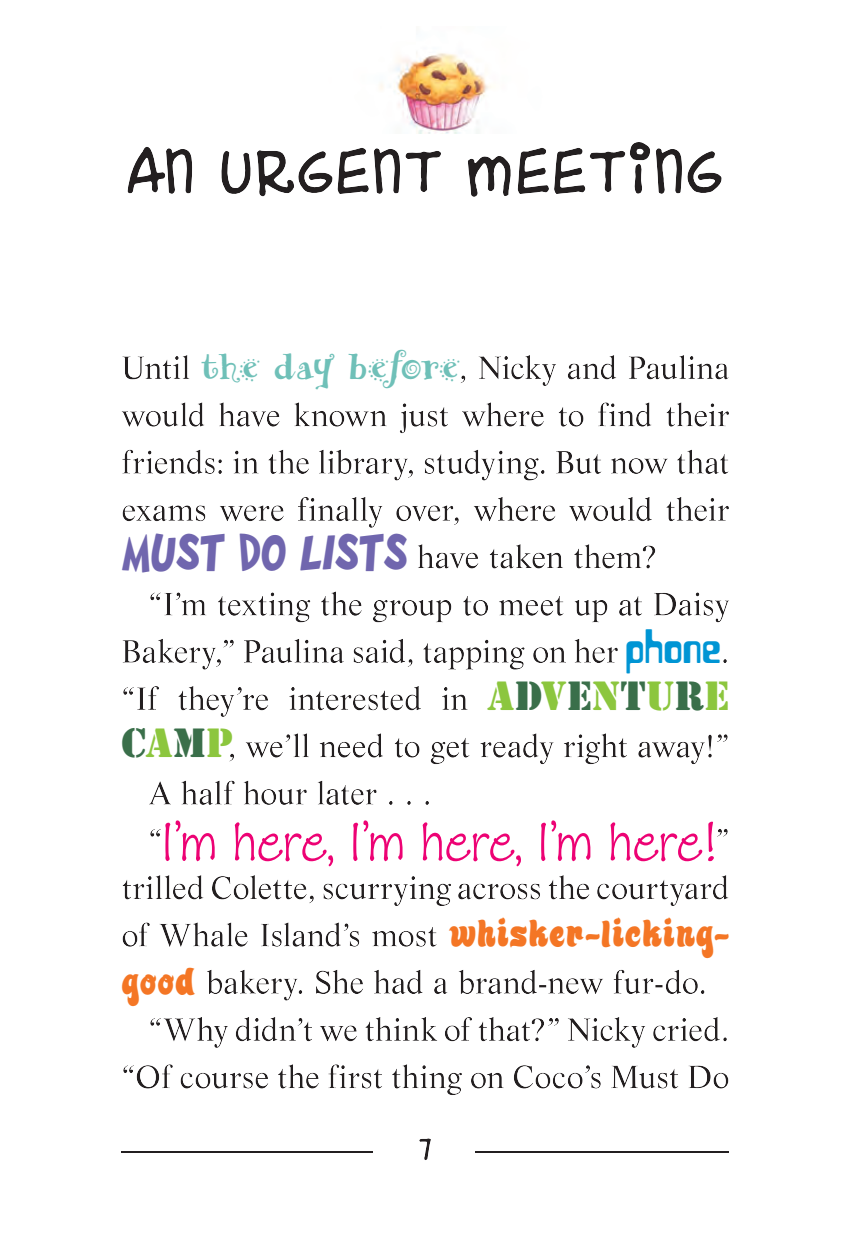
<style>
.page{position:relative;width:851px;height:1236px;background:#fff}
.page>*{position:absolute;margin:0;border:0;box-sizing:border-box;transform-origin:0 0}
.t1{font:56.25px "Zipty Do";color:#ed0274}
.t2{font:49.5px "Jumping Bean";color:#7066ae}
.t3{font:45px "Fink Brush";letter-spacing:.01em;color:#f47625}
.t4{font:45px "HOUSE3009 Outerspace Alpha";letter-spacing:.01em;color:#0095d4}
.t5{font:42.75px "Remedy Double";letter-spacing:-.015em;color:#6fc0b8}
.t6{font:42.75px "Stencil";color:#8cc63e}
.t7{font:42.75px "Stencil";color:#3a6f4a}
.s1{color:#8cc63e}
.s2{color:#3a6f4a}
</style>
<div class="page">
<img style="left:379px;top:52px;width:113px;height:82px">
<svg style="left:419px;top:1138px;width:12px;height:22px"></svg>
<hr style="left:121px;top:1151px;width:252px;height:1px;background:#231f20">
<hr style="left:475px;top:1151px;width:254px;height:1px;background:#231f20">
<svg style="left:122px;top:355px;width:67px;height:24px"></svg>
<svg style="left:460px;top:375px;width:5px;height:8px"></svg>
<svg style="left:478px;top:355px;width:78px;height:31px"></svg>
<svg style="left:568px;top:355px;width:48px;height:24px"></svg>
<svg style="left:629px;top:355px;width:99px;height:24px"></svg>
<svg style="left:122px;top:402px;width:82px;height:24px"></svg>
<svg style="left:219px;top:402px;width:61px;height:24px"></svg>
<svg style="left:294px;top:402px;width:93px;height:24px"></svg>
<svg style="left:400px;top:403px;width:48px;height:30px"></svg>
<svg style="left:462px;top:402px;width:82px;height:24px"></svg>
<svg style="left:558px;top:407px;width:25px;height:19px"></svg>
<svg style="left:598px;top:402px;width:53px;height:24px"></svg>
<svg style="left:666px;top:402px;width:63px;height:24px"></svg>
<svg style="left:122px;top:449px;width:100px;height:25px"></svg>
<svg style="left:233px;top:450px;width:25px;height:23px"></svg>
<svg style="left:268px;top:449px;width:41px;height:25px"></svg>
<svg style="left:319px;top:449px;width:94px;height:31px"></svg>
<svg style="left:424px;top:449px;width:120px;height:31px"></svg>
<svg style="left:556px;top:451px;width:45px;height:23px"></svg>
<svg style="left:611px;top:458px;width:56px;height:16px"></svg>
<svg style="left:677px;top:449px;width:51px;height:25px"></svg>
<svg style="left:123px;top:505px;width:82px;height:16px"></svg>
<svg style="left:220px;top:505px;width:64px;height:16px"></svg>
<svg style="left:298px;top:497px;width:84px;height:31px"></svg>
<svg style="left:396px;top:505px;width:63px;height:20px"></svg>
<svg style="left:473px;top:497px;width:82px;height:24px"></svg>
<svg style="left:569px;top:497px;width:82px;height:24px"></svg>
<svg style="left:666px;top:497px;width:63px;height:24px"></svg>
<svg style="left:418px;top:544px;width:60px;height:24px"></svg>
<svg style="left:489px;top:544px;width:74px;height:24px"></svg>
<svg style="left:574px;top:544px;width:81px;height:24px"></svg>
<svg style="left:150px;top:592px;width:56px;height:23px"></svg>
<svg style="left:218px;top:592px;width:92px;height:30px"></svg>
<svg style="left:321px;top:591px;width:41px;height:24px"></svg>
<svg style="left:373px;top:600px;width:78px;height:22px"></svg>
<svg style="left:463px;top:596px;width:25px;height:19px"></svg>
<svg style="left:499px;top:596px;width:64px;height:19px"></svg>
<svg style="left:574px;top:600px;width:33px;height:22px"></svg>
<svg style="left:619px;top:596px;width:23px;height:19px"></svg>
<svg style="left:654px;top:592px;width:75px;height:30px"></svg>
<svg style="left:123px;top:639px;width:111px;height:30px"></svg>
<svg style="left:244px;top:639px;width:100px;height:24px"></svg>
<svg style="left:353px;top:639px;width:59px;height:28px"></svg>
<svg style="left:423px;top:639px;width:101px;height:30px"></svg>
<svg style="left:533px;top:647px;width:33px;height:16px"></svg>
<svg style="left:574px;top:639px;width:44px;height:24px"></svg>
<svg style="left:123px;top:686px;width:36px;height:24px"></svg>
<svg style="left:178px;top:686px;width:90px;height:31px"></svg>
<svg style="left:289px;top:686px;width:132px;height:24px"></svg>
<svg style="left:442px;top:687px;width:25px;height:23px"></svg>
<svg style="left:230px;top:753px;width:4px;height:8px"></svg>
<svg style="left:245px;top:733px;width:64px;height:24px"></svg>
<svg style="left:319px;top:733px;width:64px;height:24px"></svg>
<svg style="left:394px;top:738px;width:25px;height:19px"></svg>
<svg style="left:430px;top:738px;width:39px;height:26px"></svg>
<svg style="left:480px;top:733px;width:73px;height:31px"></svg>
<svg style="left:564px;top:733px;width:63px;height:31px"></svg>
<svg style="left:638px;top:734px;width:73px;height:30px"></svg>
<svg style="left:717px;top:734px;width:10px;height:8px"></svg>
<svg style="left:149px;top:781px;width:22px;height:23px"></svg>
<svg style="left:181px;top:780px;width:54px;height:24px"></svg>
<svg style="left:243px;top:780px;width:64px;height:24px"></svg>
<svg style="left:317px;top:780px;width:59px;height:24px"></svg>
<svg style="left:150px;top:829px;width:11px;height:7px"></svg>
<svg style="left:718px;top:829px;width:9px;height:7px"></svg>
<svg style="left:123px;top:875px;width:80px;height:24px"></svg>
<svg style="left:212px;top:875px;width:102px;height:28px"></svg>
<svg style="left:323px;top:876px;width:128px;height:30px"></svg>
<svg style="left:458px;top:883px;width:82px;height:16px"></svg>
<svg style="left:548px;top:875px;width:41px;height:24px"></svg>
<svg style="left:597px;top:875px;width:131px;height:31px"></svg>
<svg style="left:122px;top:922px;width:28px;height:24px"></svg>
<svg style="left:159px;top:922px;width:89px;height:24px"></svg>
<svg style="left:261px;top:922px;width:98px;height:24px"></svg>
<svg style="left:372px;top:927px;width:65px;height:19px"></svg>
<svg style="left:207px;top:970px;width:95px;height:30px"></svg>
<svg style="left:316px;top:970px;width:47px;height:23px"></svg>
<svg style="left:374px;top:969px;width:48px;height:24px"></svg>
<svg style="left:434px;top:978px;width:13px;height:15px"></svg>
<svg style="left:458px;top:969px;width:145px;height:24px"></svg>
<svg style="left:613px;top:969px;width:91px;height:24px"></svg>
<svg style="left:150px;top:1017px;width:78px;height:30px"></svg>
<svg style="left:236px;top:1017px;width:76px;height:24px"></svg>
<svg style="left:320px;top:1025px;width:37px;height:16px"></svg>
<svg style="left:365px;top:1017px;width:72px;height:24px"></svg>
<svg style="left:445px;top:1017px;width:27px;height:24px"></svg>
<svg style="left:478px;top:1017px;width:81px;height:24px"></svg>
<svg style="left:568px;top:1017px;width:77px;height:30px"></svg>
<svg style="left:653px;top:1017px;width:73px;height:24px"></svg>
<svg style="left:123px;top:1064px;width:50px;height:24px"></svg>
<svg style="left:180px;top:1072px;width:88px;height:16px"></svg>
<svg style="left:278px;top:1064px;width:41px;height:24px"></svg>
<svg style="left:328px;top:1064px;width:54px;height:24px"></svg>
<svg style="left:392px;top:1064px;width:70px;height:31px"></svg>
<svg style="left:471px;top:1072px;width:33px;height:16px"></svg>
<svg style="left:514px;top:1065px;width:86px;height:23px"></svg>
<svg style="left:611px;top:1065px;width:67px;height:23px"></svg>
<svg style="left:688px;top:1065px;width:40px;height:23px"></svg>
<svg style="left:127px;top:146px;width:65px;height:48px"></svg>
<svg style="left:221px;top:148px;width:220px;height:48px"></svg>
<svg style="left:468px;top:142px;width:254px;height:55px"></svg>
<p class="t5" style="left:201px;top:353px;width:261px">the day before</p>
<p class="t2" style="left:122px;top:522px;width:287px">MUST DO LISTS</p>
<p class="t7" style="left:121px;top:717px;width:113px">C<span class="s1">A</span>M<span class="s1">P</span></p>
<p class="t4" style="left:625px;top:628px;width:97px">phone</p>
<p class="t6" style="left:487px;top:670px;width:243px">A<span class="s2">D</span>V<span class="s2">E</span>N<span class="s2">T</span>U<span class="s2">R</span>E</p>
<p class="t1" style="left:162px;top:822px;width:554px">I’m here, I’m here, I’m here!</p>
<p class="t3" style="left:122px;top:951px;width:76px">good</p>
<p class="t3" style="left:448px;top:904px;width:282px">whisker-licking-</p>
</div>
